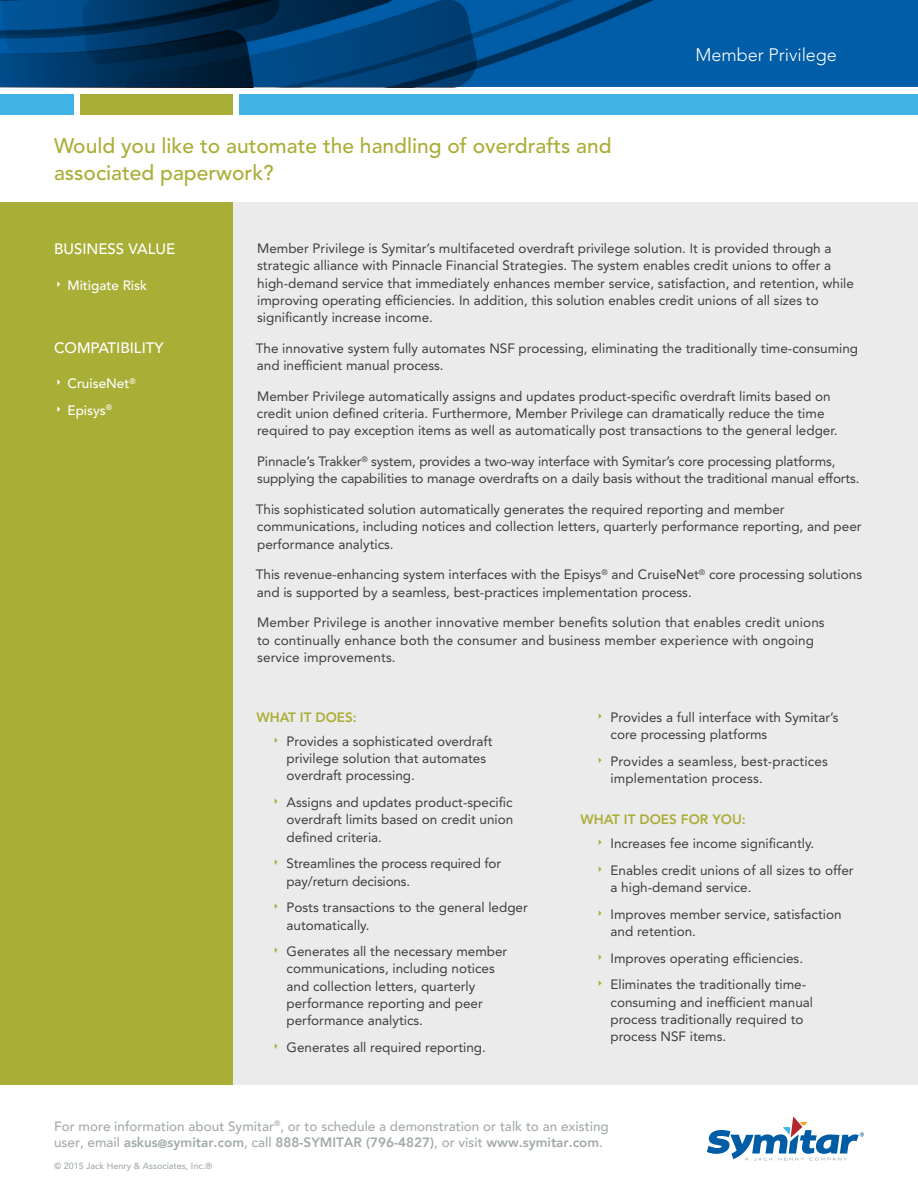
<style>
.page{position:relative;width:918px;height:1188px;background:#fff}
.page>*{position:absolute;margin:0;border:0;box-sizing:border-box;transform-origin:0 0}
.HEADLINE{font:500 21px/27px "Avenir LT Std";color:#a9ae36}
.PRODUCT_NAME_-_TOP_O{font:300 18px "Avenir LT Std";color:#fff}
.HEADLINE_-_SIDE_BAR{font:500 15px "Avenir LT Std";color:#fff}
.BODY_TEXT{font:13.5px/17.2px "Avenir LT Std";color:#3e3e3f}
.t1{font:500 13.5px/16.2px "Avenir";color:#a3aaac}
.t2{font:500 13.5px "Avenir LT Std";color:#fff}
.TEXT_HEADLINE{font:800 13.5px "Avenir LT Std";color:#a9ae36}
.t3{font:500 9px "Avenir";color:#a3aaac}
.s1{font-weight:800}
.s2{font-weight:800;font-size:12px}
</style>
<div class="page">
<div style="left:0;top:203px;width:918px;height:882px;background:#ebebeb"></div>
<svg style="left:707px;top:1117px;width:157px;height:44px"></svg>
<div style="left:239px;top:94px;width:679px;height:21px;background:#41b4e5"></div>
<div style="left:0;top:94px;width:74px;height:21px;background:#41b4e5"></div>
<div style="left:80px;top:94px;width:153px;height:21px;background:#a9ae36"></div>
<div style="left:0;top:203px;width:233px;height:882px;background:#a9ae36"></div>
<svg style="left:0;top:0;width:918px;height:87px"></svg>
<p class="HEADLINE" style="left:54px;top:133px;width:559px">Would you like to automate the handling of overdrafts and associated paperwork?</p>
<p class="PRODUCT_NAME_-_TOP_O" style="left:695px;top:44px;width:143px">Member Privilege</p>
<p class="HEADLINE_-_SIDE_BAR" style="left:54px;top:240px;width:123px">BUSINESS VALUE</p>
<p class="t2" style="left:68px;top:277px;width:81px">Mitigate Risk</p>
<p class="HEADLINE_-_SIDE_BAR" style="left:54px;top:339px;width:111px">COMPATIBILITY</p>
<p class="t2" style="left:68px;top:376px;width:70px">CruiseNet<sup>®</sup></p>
<p class="t2" style="left:68px;top:403px;width:46px">Episys<sup>®</sup></p>
<p class="BODY_TEXT" style="left:257px;top:240px;width:598px">Member Privilege is Symitar’s multifaceted overdraft privilege solution. It is provided through a strategic alliance with Pinnacle Financial Strategies. The system enables credit unions to offer a high-demand service that immediately enhances member service, satisfaction, and retention, while improving operating efficiencies. In addition, this solution enables credit unions of all sizes to significantly increase income.</p>
<p class="BODY_TEXT" style="left:256px;top:340px;width:604px">The innovative system fully automates NSF processing, eliminating the traditionally time-consuming and inefficient manual process.</p>
<p class="BODY_TEXT" style="left:257px;top:388px;width:582px">Member Privilege automatically assigns and updates product-specific overdraft limits based on credit union defined criteria. Furthermore, Member Privilege can dramatically reduce the time required to pay exception items as well as automatically post transactions to the general ledger.</p>
<p class="BODY_TEXT" style="left:257px;top:453px;width:604px">Pinnacle’s Trakker<sup>®</sup> system, provides a two-way interface with Symitar’s core processing platforms, supplying the capabilities to manage overdrafts on a daily basis without the traditional manual efforts.</p>
<p class="BODY_TEXT" style="left:256px;top:501px;width:607px">This sophisticated solution automatically generates the required reporting and member communications, including notices and collection letters, quarterly performance reporting, and peer performance analytics.</p>
<p class="BODY_TEXT" style="left:256px;top:566px;width:608px">This revenue-enhancing system interfaces with the Episys<sup>®</sup> and CruiseNet<sup>®</sup> core processing solutions and is supported by a seamless, best-practices implementation process.</p>
<p class="BODY_TEXT" style="left:257px;top:614px;width:569px">Member Privilege is another innovative member benefits solution that enables credit unions to continually enhance both the consumer and business member experience with ongoing service improvements.</p>
<p class="TEXT_HEADLINE" style="left:256px;top:709px;width:102px">WHAT IT DOES:</p>
<p class="BODY_TEXT" style="left:287px;top:733px;width:208px">Provides a sophisticated overdraft privilege solution that automates overdraft processing.</p>
<p class="BODY_TEXT" style="left:287px;top:794px;width:228px;text-align:justify">Assigns and updates product-specific overdraft limits based on credit union defined criteria.</p>
<p class="BODY_TEXT" style="left:287px;top:855px;width:216px">Streamlines the process required for pay/return decisions.</p>
<p class="BODY_TEXT" style="left:287px;top:899px;width:243px">Posts transactions to the general ledger automatically.</p>
<p class="BODY_TEXT" style="left:287px;top:943px;width:222px">Generates all the necessary member communications, including notices and collection letters, quarterly performance reporting and peer performance analytics.</p>
<p class="BODY_TEXT" style="left:287px;top:1039px;width:201px">Generates all required reporting.</p>
<p class="BODY_TEXT" style="left:611px;top:709px;width:230px">Provides a full interface with Symitar’s core processing platforms</p>
<p class="BODY_TEXT" style="left:611px;top:753px;width:219px">Provides a seamless, best-practices implementation process.</p>
<p class="TEXT_HEADLINE" style="left:580px;top:811px;width:167px">WHAT IT DOES FOR YOU:</p>
<p class="BODY_TEXT" style="left:611px;top:835px;width:205px">Increases fee income significantly.</p>
<p class="BODY_TEXT" style="left:611px;top:862px;width:245px">Enables credit unions of all sizes to offer a high-demand service.</p>
<p class="BODY_TEXT" style="left:611px;top:906px;width:233px">Improves member service, satisfaction and retention.</p>
<p class="BODY_TEXT" style="left:611px;top:949px;width:194px">Improves operating efficiencies.</p>
<p class="BODY_TEXT" style="left:611px;top:976px;width:204px">Eliminates the traditionally time&shy;consuming and inefficient manual process traditionally required to process NSF items.</p>
<p class="t1" style="left:54px;top:1117px;width:556px">For more information about Symitar<sup>®</sup>, or to schedule a demonstration or talk to an existing user, email <span class="s1">askus</span><span class="s2">@</span><span class="s1">symitar.com</span>, call <span class="s1">888-SYMITAR (796-4827)</span>, or visit <span class="s1">www.symitar.com</span>.</p>
<p class="t3" style="left:54px;top:1158px;width:160px">© 2015 Jack Henry &amp; Associates, Inc.®</p>
</div>
